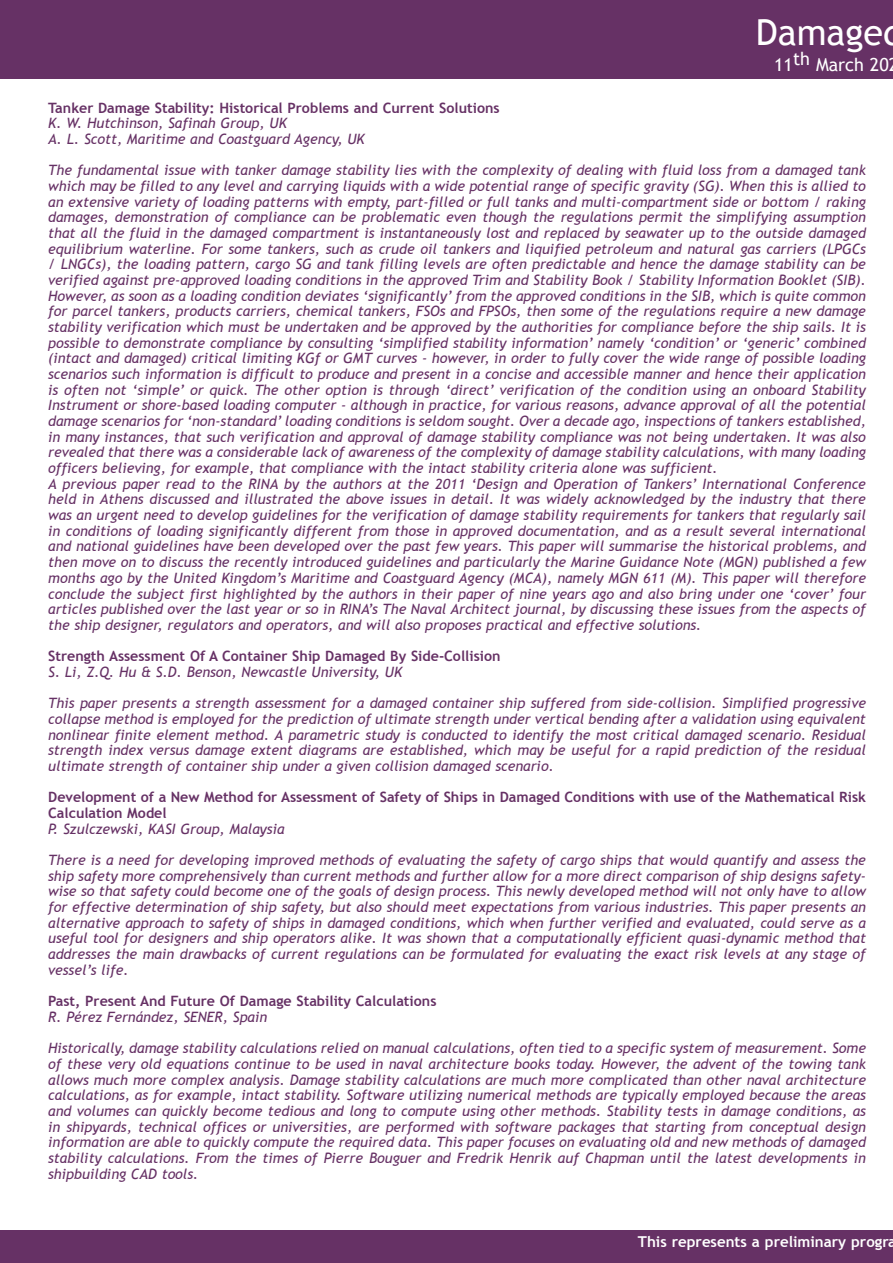
<style>
.page{position:relative;width:893px;height:1263px;background:#fff}
.page>*{position:absolute;margin:0;border:0;box-sizing:border-box;transform-origin:0 0}
.t1{font:36px "Trebuchet MS";color:#fff}
.t2{font:18px "Trebuchet MS";color:#fff}
.t3{font:700 15px "Trebuchet MS";color:#fff}
.TEXT{font:italic 14.25px/15.8px "Trebuchet MS";color:#663165;text-align:justify}
.TEXT-2{font:700 14.25px/15.6px "Trebuchet MS";color:#663165}
</style>
<div class="page">
<div style="left:0;top:0;width:893px;height:78px;background:#663165"></div>
<div style="left:0;top:1230px;width:893px;height:33px;background:#663165"></div>
<p class="t1" style="left:756px;top:11px;width:149px">Damaged</p>
<p class="t2" style="left:774px;top:54px;width:116px">11th March 20</p>
<p class="TEXT-2" style="left:48px;top:100px;width:453px">Tanker Damage Stability: Historical Problems and Current Solutions</p>
<p class="TEXT" style="left:48px;top:115px;width:240px">K. W. Hutchinson, Safinah Group, UK</p>
<p class="TEXT" style="left:48px;top:131px;width:318px">A. L. Scott, Maritime and Coastguard Agency, UK</p>
<p class="TEXT" style="left:48px;top:162px;width:819px">The fundamental issue with tanker damage stability lies with the complexity of dealing with fluid loss from a damaged tank which may be filled to any level and carrying liquids with a wide potential range of specific gravity (SG). When this is allied to an extensive variety of loading patterns with empty, part-filled or full tanks and multi-compartment side or bottom / raking damages, demonstration of compliance can be problematic even though the regulations permit the simplifying assumption that all the fluid in the damaged compartment is instantaneously lost and replaced by seawater up to the outside damaged equilibrium waterline. For some tankers, such as crude oil tankers and liquified petroleum and natural gas carriers (LPGCs / LNGCs), the loading pattern, cargo SG and tank filling levels are often predictable and hence the damage stability can be verified against pre-approved loading conditions in the approved Trim and Stability Book / Stability Information Booklet (SIB).</p>
<p class="TEXT" style="left:48px;top:288px;width:819px">However, as soon as a loading condition deviates ‘significantly’ from the approved conditions in the SIB, which is quite common for parcel tankers, products carriers, chemical tankers, FSOs and FPSOs, then some of the regulations require a new damage stability verification which must be undertaken and be approved by the authorities for compliance before the ship sails. It is possible to demonstrate compliance by consulting ‘simplified stability information’ namely ‘condition’ or ‘generic’ combined (intact and damaged) critical limiting KGf or GMT curves - however, in order to fully cover the wide range of possible loading scenarios such information is difficult to produce and present in a concise and accessible manner and hence their application is often not ‘simple’ or quick. The other option is through ‘direct’ verification of the condition using an onboard Stability Instrument or shore-based loading computer - although in practice, for various reasons, advance approval of all the potential damage scenarios for ‘non-standard’ loading conditions is seldom sought. Over a decade ago, inspections of tankers established, in many instances, that such verification and approval of damage stability compliance was not being undertaken. It was also revealed that there was a considerable lack of awareness of the complexity of damage stability calculations, with many loading officers believing, for example, that compliance with the intact stability criteria alone was sufficient.</p>
<p class="TEXT" style="left:48px;top:476px;width:819px">A previous paper read to the RINA by the authors at the 2011 ‘Design and Operation of Tankers’ International Conference held in Athens discussed and illustrated the above issues in detail. It was widely acknowledged by the industry that there was an urgent need to develop guidelines for the verification of damage stability requirements for tankers that regularly sail in conditions of loading significantly different from those in approved documentation, and as a result several international and national guidelines have been developed over the past few years. This paper will summarise the historical problems, and then move on to discuss the recently introduced guidelines and particularly the Marine Guidance Note (MGN) published a few months ago by the United Kingdom’s Maritime and Coastguard Agency (MCA), namely MGN 611 (M). This paper will therefore conclude the subject first highlighted by the authors in their paper of nine years ago and also bring under one ‘cover’ four articles published over the last year or so in RINA’s The Naval Architect journal, by discussing these issues from the aspects of the ship designer, regulators and operators, and will also proposes practical and effective solutions.</p>
<p class="TEXT-2" style="left:48px;top:648px;width:454px">Strength Assessment Of A Container Ship Damaged By Side-Collision</p>
<p class="TEXT" style="left:48px;top:664px;width:356px">S. Li, Z.Q. Hu &amp; S.D. Benson, Newcastle University, UK</p>
<p class="TEXT" style="left:48px;top:695px;width:819px">This paper presents a strength assessment for a damaged container ship suffered from side-collision. Simplified progressive collapse method is employed for the prediction of ultimate strength under vertical bending after a validation using equivalent nonlinear finite element method. A parametric study is conducted to identify the most critical damaged scenario. Residual strength index versus damage extent diagrams are established, which may be useful for a rapid prediction of the residual ultimate strength of container ship under a given collision damaged scenario.</p>
<p class="TEXT-2" style="left:48px;top:789px;width:819px">Development of a New Method for Assessment of Safety of Ships in Damaged Conditions with use of the Mathematical Risk<br>Calculation Model</p>
<p class="TEXT" style="left:48px;top:821px;width:238px">P. Szulczewski, KASI Group, Malaysia</p>
<p class="TEXT" style="left:48px;top:852px;width:819px">There is a need for developing improved methods of evaluating the safety of cargo ships that would quantify and assess the ship safety more comprehensively than current methods and further allow for a more direct comparison of ship designs safety&shy;wise so that safety could become one of the goals of design process. This newly developed method will not only have to allow for effective determination of ship safety, but also should meet expectations from various industries. This paper presents an alternative approach to safety of ships in damaged conditions, which when further verified and evaluated, could serve as a useful tool for designers and ship operators alike. It was shown that a computationally efficient quasi-dynamic method that addresses the main drawbacks of current regulations can be formulated for evaluating the exact risk levels at any stage of vessel’s life.</p>
<p class="TEXT-2" style="left:48px;top:993px;width:390px">Past, Present And Future Of Damage Stability Calculations</p>
<p class="TEXT" style="left:48px;top:1009px;width:221px">R. Pérez Fernández, SENER, Spain</p>
<p class="TEXT" style="left:48px;top:1040px;width:819px">Historically, damage stability calculations relied on manual calculations, often tied to a specific system of measurement. Some of these very old equations continue to be used in naval architecture books today. However, the advent of the towing tank allows much more complex analysis. Damage stability calculations are much more complicated than other naval architecture calculations, as for example, intact stability. Software utilizing numerical methods are typically employed because the areas and volumes can quickly become tedious and long to compute using other methods. Stability tests in damage conditions, as in shipyards, technical offices or universities, are performed with software packages that starting from conceptual design information are able to quickly compute the required data. This paper focuses on evaluating old and new methods of damaged stability calculations. From the times of Pierre Bouguer and Fredrik Henrik auf Chapman until the latest developments in shipbuilding CAD tools.</p>
<p class="t3" style="left:638px;top:1232px;width:260px">This represents a preliminary progra</p>
</div>
